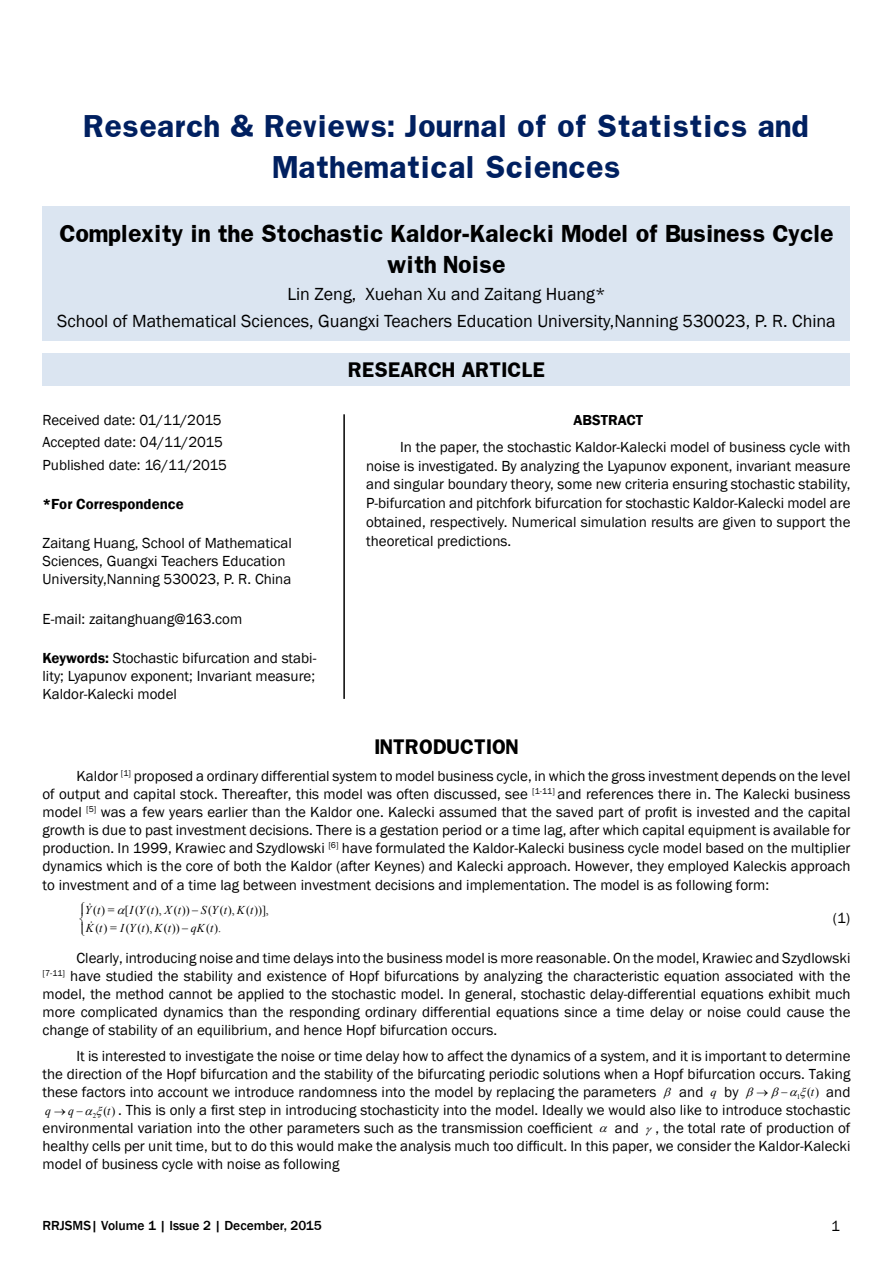
<style>
.page{position:relative;width:893px;height:1263px;background:#fff}
.page>*{position:absolute;margin:0;border:0;box-sizing:border-box;transform-origin:0 0}
.t1{font:700 27px/40.5px "Franklin";color:#002060;text-align:center}
.t2{font:700 21px/31.5px "Franklin";letter-spacing:-.02em;color:#000;text-align:center}
.t3{font:18px/27px "Franklin Gothic";color:#000;text-align:center}
.t4{font:700 18px "Franklin";color:#000}
.t5{font:15px/18px "Franklin Gothic";color:#000;text-align:justify}
.t6{font:600 15px "Franklin Gothic";color:#000}
.t7{font:600 14.85px "Franklin Gothic";color:#000}
.t8{font:500 13.5px "Franklin Gothic";color:#000}
.t9{font:italic 12.3px "Times New Roman";color:#000}
.t10{font:12px/18px "Times New Roman";color:#000}
.t11{font:italic 12px "Times New Roman";letter-spacing:.45em;color:#000}
.t12{font:7.05px "Times New Roman";color:#000}
.s1{font-weight:600}
.s2{font-style:italic}
.s3{font-family:"Times New Roman";font-style:italic;font-size:11.7px}
.s4{font-family:"Times New Roman";font-size:12.3px}
.s5{font-family:"Times New Roman";font-style:italic;font-size:12.3px}
</style>
<div class="page">
<div style="left:43px;top:206px;width:807px;height:134px;background:#dbe5f1"></div>
<div style="left:43px;top:353px;width:807px;height:32px;background:#dbe5f1"></div>
<hr style="left:343px;top:414px;width:2px;height:285px;background:#000">
<h1 class="t1" style="left:84px;top:106px;width:727px">Research &amp; Reviews: Journal of of Statistics and<br>Mathematical Sciences</h1>
<h2 class="t2" style="left:59px;top:217px;width:776px">Complexity in the Stochastic Kaldor-Kalecki Model of Business Cycle with Noise</h2>
<p class="t3" style="left:57px;top:281px;width:780px">Lin Zeng, Xuehan Xu and Zaitang Huang*<br>School of Mathematical Sciences, Guangxi Teachers Education University,Nanning 530023, P. R. China</p>
<p class="t4" style="left:348px;top:357px;width:198px">RESEARCH ARTICLE</p>
<p class="t7" style="left:573px;top:411px;width:71px">ABSTRACT</p>
<p class="t5" style="left:366px;top:438px;width:486px;line-height:18.8px;text-indent:34px">In the paper, the stochastic Kaldor-Kalecki model of business cycle with noise is investigated. By analyzing the Lyapunov exponent, invariant measure and singular boundary theory, some new criteria ensuring stochastic stability, P-bifurcation and pitchfork bifurcation for stochastic Kaldor-Kalecki model are obtained, respectively. Numerical simulation results are given to support the theoretical predictions.</p>
<p class="t5" style="left:43px;top:409px;width:186px;line-height:22.5px;text-align:left">Received date: 01/11/2015<br>Accepted date: 04/11/2015<br>Published date: 16/11/2015</p>
<p class="t6" style="left:43px;top:495px;width:143px">*For Correspondence</p>
<p class="t5" style="left:43px;top:535px;width:251px;text-align:left">Zaitang Huang, School of Mathematical<br>Sciences, Guangxi Teachers Education<br>University,Nanning 530023, P. R. China</p>
<p class="t5" style="left:43px;top:610px;width:201px">E-mail: zaitanghuang@163.com</p>
<p class="t5" style="left:43px;top:649px;width:275px"><span class="s1">Keywords:</span> Stochastic bifurcation and stabi&shy;lity; Lyapunov exponent; Invariant measure; Kaldor-Kalecki model</p>
<p class="t4" style="left:374px;top:734px;width:146px">INTRODUCTION</p>
<p class="t5" style="left:43px;top:768px;width:809px;text-indent:34px">Kaldor <sup>[1]</sup> proposed a ordinary differential system to model business cycle, in which the gross investment depends on the level of output and capital stock. Thereafter, this model was often discussed, see <sup>[1-11]</sup> and references there in. The Kalecki business model <sup>[5]</sup> was a few years earlier than the Kaldor one. Kalecki assumed that the saved part of profit is invested and the capital growth is due to past investment decisions. There is a gestation period or a time lag, after which capital equipment is available for production. In 1999, Krawiec and Szydlowski <sup>[6]</sup> have formulated the Kaldor-Kalecki business cycle model based on the multiplier dynamics which is the core of both the Kaldor (after Keynes) and Kalecki approach. However, they employed Kaleckis approach to investment and of a time lag between investment decisions and implementation. The model is as following form:</p>
<p class="t10" style="left:93px;top:901px;width:162px">()= [ ( (), ())−<span class="s2">SYt Kt</span></p>
<p class="t10" style="left:95px;top:901px;width:175px;text-indent:113px">( ( ), ( ))], ( )= ( ( ), ( ))−<span class="s2">qK t</span></p>
<p class="t11" style="left:85px;top:902px;width:17px">Y t</p>
<p class="t11" style="left:130px;top:902px;width:53px">IYt Xt</p>
<p class="t11" style="left:86px;top:920px;width:18px">K t</p>
<p class="t11" style="left:120px;top:920px;width:52px">IYt Kt</p>
<p class="t5" style="left:833px;top:910px;width:19px">(1)</p>
<p class="t5" style="left:43px;top:949px;width:809px;text-indent:34px">Clearly, introducing noise and time delays into the business model is more reasonable. On the model, Krawiec and Szydlowski <sup>[7-11]</sup> have studied the stability and existence of Hopf bifurcations by analyzing the characteristic equation associated with the model, the method cannot be applied to the stochastic model. In general, stochastic delay-differential equations exhibit much more complicated dynamics than the responding ordinary differential equations since a time delay or noise could cause the change of stability of an equilibrium, and hence Hopf bifurcation occurs.</p>
<p class="t5" style="left:43px;top:1047px;width:809px;text-indent:34px">It is interested to investigate the noise or time delay how to affect the dynamics of a system, and it is important to determine the direction of the Hopf bifurcation and the stability of the bifurcating periodic solutions when a Hopf bifurcation occurs. Taking these factors into account we introduce randomness into the model by replacing the parameters</p>
<p class="t10" style="left:206px;top:919px;width:17px">( ).</p>
<p class="t5" style="left:679px;top:1083px;width:61px">and <span class="s3">q</span> by</p>
<p class="t12" style="left:797px;top:1091px;width:5px">1</p>
<p class="t5" style="left:807px;top:1083px;width:45px"><span class="s4">( )</span><span class="s5">t</span> and</p>
<p class="t5" style="left:43px;top:1101px;width:809px;text-indent:61px"><span class="s4">( )</span> . This is only a first step in introducing stochasticity into the model. Ideally we would also like to introduce stochastic environmental variation into the other parameters such as the transmission coefficient</p>
<p class="t9" style="left:68px;top:1102px;width:7px">q</p>
<p class="t9" style="left:107px;top:1102px;width:5px">t</p>
<p class="t9" style="left:45px;top:1102px;width:39px">q→ −</p>
<p class="t12" style="left:93px;top:1111px;width:5px">2</p>
<p class="t5" style="left:43px;top:1119px;width:809px;text-indent:572px">and , the total rate of production of healthy cells per unit time, but to do this would make the analysis much too difficult. In this paper, we consider the Kaldor-Kalecki model of business cycle with noise as following</p>
<p class="t8" style="left:43px;top:1217px;width:281px">RRJSMS| Volume 1 | Issue 2 | December, 2015</p>
<p class="t5" style="left:831px;top:1217px;width:10px">1</p>
</div>
